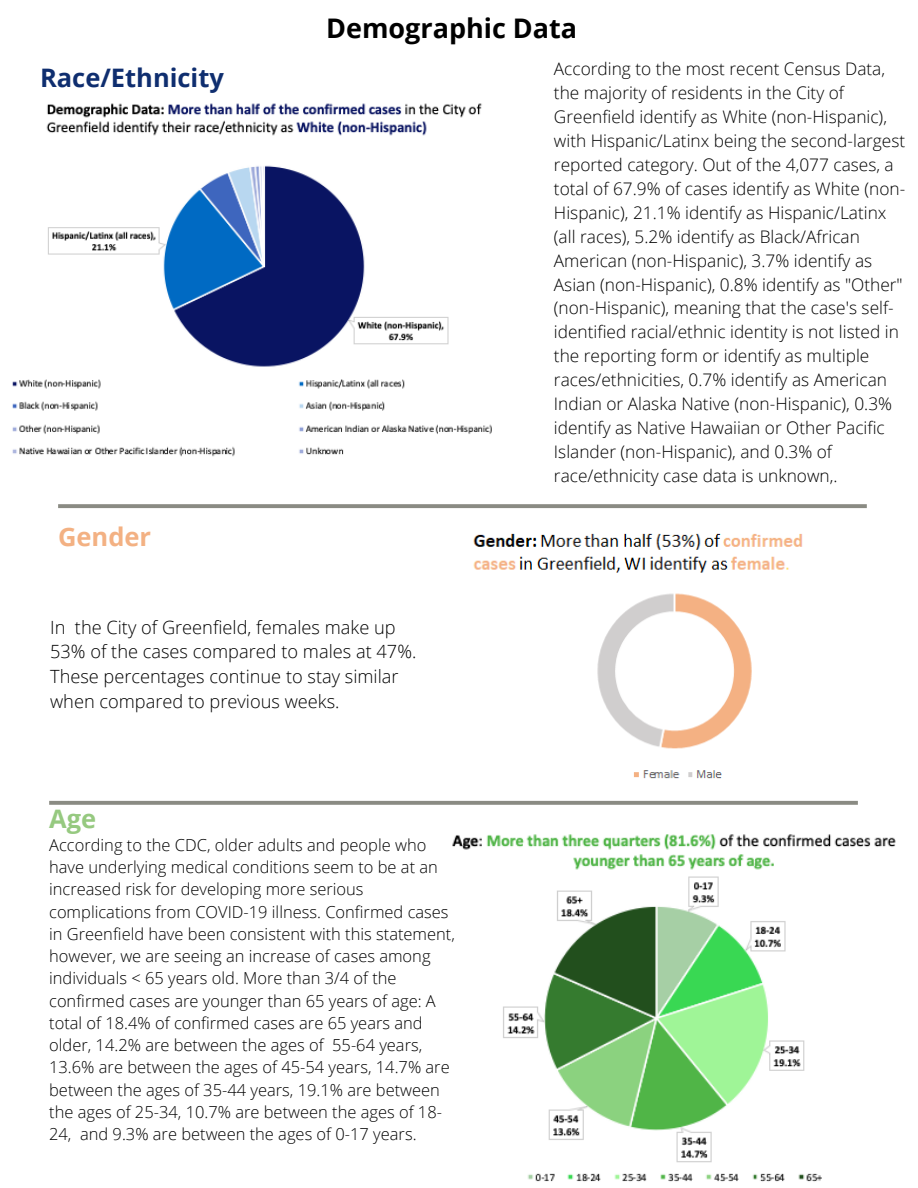
<style>
.page{position:relative;width:918px;height:1188px;background:#fff}
.page>*{position:absolute;margin:0;border:0;box-sizing:border-box;transform-origin:0 0}
.t1{font:700 27px "Open Sans";color:#000}
.t2{font:700 25.5px "Open Sans";color:#0f2e6f}
.t3{font:700 25.5px "Open Sans";color:#f3b183}
.t4{font:700 25.5px "Open Sans";color:#96c980}
.t5{font:300 18.15px/24.6px "Open Sans";color:#000}
.t6{font:300 17.25px/24px "Open Sans";color:#000}
.t7{font:300 16.5px/22.2px "Open Sans";color:#000}
</style>
<div class="page">
<svg style="left:58px;top:504px;width:809px;height:4px;background:#8f9088"></svg>
<svg style="left:49px;top:801px;width:809px;height:4px;background:#909189"></svg>
<img style="left:473px;top:533px;width:329px;height:246px">
<img style="left:12px;top:103px;width:480px;height:354px">
<img style="left:452px;top:834px;width:444px;height:348px">
<p class="t2" style="left:40px;top:60px;width:185px">Race/Ethnicity</p>
<p class="t3" style="left:58px;top:519px;width:95px">Gender</p>
<p class="t1" style="left:326px;top:10px;width:253px">Demographic Data</p>
<p class="t6" style="left:554px;top:56px;width:353px">According to the most recent Census Data, the majority of residents in the City of Greenfield identify as White (non-Hispanic), with Hispanic/Latinx being the second-largest reported category. Out of the 4,077 cases, a total of 67.9% of cases identify as White (non-Hispanic), 21.1% identify as Hispanic/Latinx (all races), 5.2% identify as Black/African American (non-Hispanic), 3.7% identify as Asian (non-Hispanic), 0.8% identify as "Other" (non-Hispanic), meaning that the case's self&shy;identified racial/ethnic identity is not listed in the reporting form or identify as multiple races/ethnicities, 0.7% identify as American Indian or Alaska Native (non-Hispanic), 0.3% identify as Native Hawaiian or Other Pacific Islander (non-Hispanic), and 0.3% of race/ethnicity case data is unknown,.</p>
<p class="t5" style="left:50px;top:614px;width:368px">In the City of Greenfield, females make up 53% of the cases compared to males at 47%.<br>These percentages continue to stay similar when compared to previous weeks.</p>
<p class="t4" style="left:49px;top:801px;width:49px">Age</p>
<p class="t7" style="left:49px;top:833px;width:407px">According to the CDC, older adults and people who have underlying medical conditions seem to be at an increased risk for developing more serious complications from COVID-19 illness. Confirmed cases in Greenfield have been consistent with this statement, however, we are seeing an increase of cases among individuals &lt; 65 years old. More than 3/4 of the confirmed cases are younger than 65 years of age: A total of 18.4% of confirmed cases are 65 years and older, 14.2% are between the ages of 55-64 years, 13.6% are between the ages of 45-54 years, 14.7% are between the ages of 35-44 years, 19.1% are between the ages of 25-34, 10.7% are between the ages of 18- 24, and 9.3% are between the ages of 0-17 years.</p>
</div>
